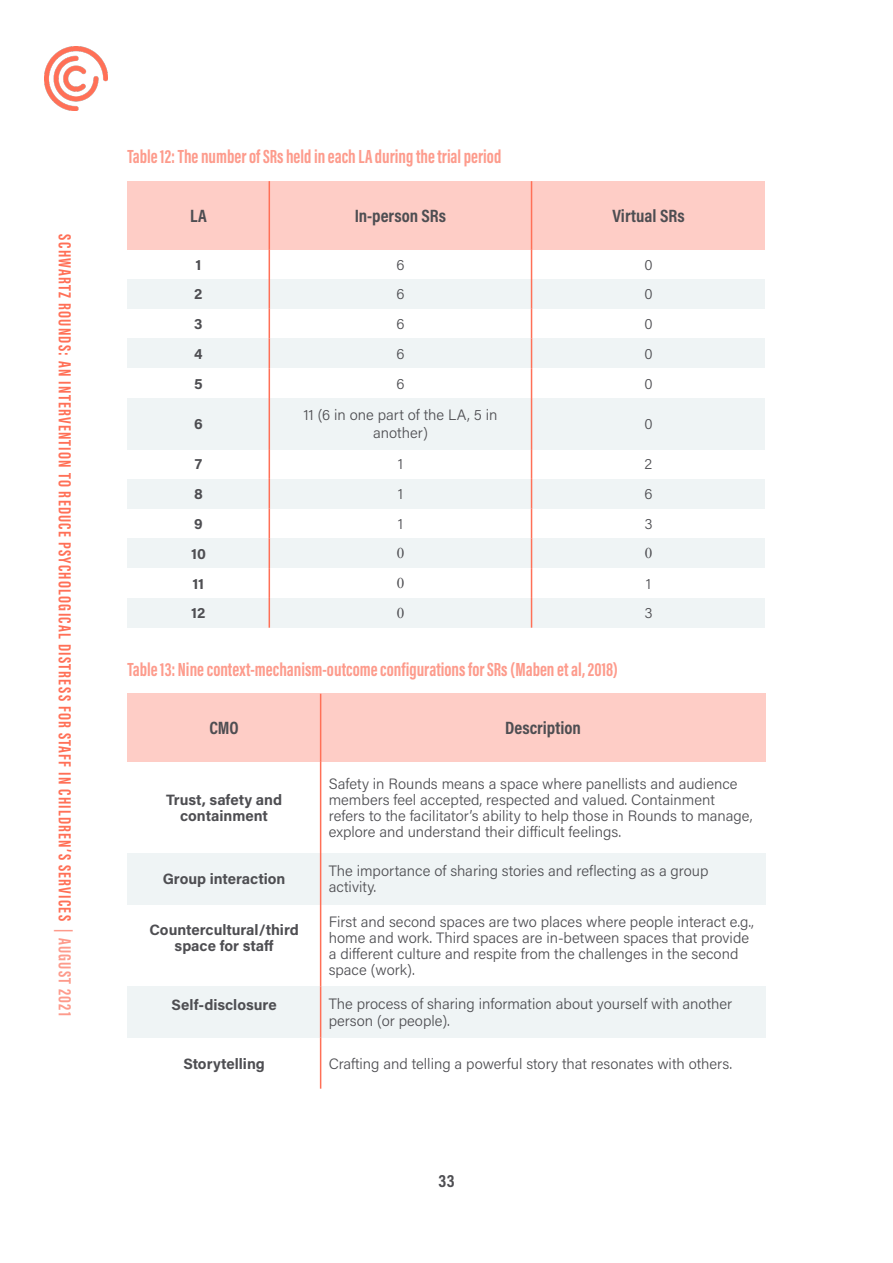
<style>
.page{position:relative;width:893px;height:1263px;background:#fff}
.page>*{position:absolute;margin:0;border:0;box-sizing:border-box;transform-origin:0 0}
.t1{font:700 19.5px "Acumin Pro Extra Cond";color:#fd9b8c}
.t2{font:700 18px "Acumin Pro Extra Cond";letter-spacing:.07em;color:#ff7057}
.t3{font:700 18px "Acumin Pro Cond";color:#4e4e52}
.t4{font:300 15px/16.2px "Acumin Pro";color:#4e4e52}
.t5{font:700 15px/16.2px "Acumin Pro";color:#4e4e52;text-align:center}
.t6{font:15px "Times New Roman";color:#4e4e52}
.s1{color:#fd9b8c}
</style>
<div class="page">
<img style="left:44px;top:47px;width:64px;height:64px">
<div style="left:531px;top:598px;width:234px;height:30px;background:#eff4f5"></div>
<div style="left:269px;top:598px;width:262px;height:30px;background:#eff4f5"></div>
<div style="left:128px;top:598px;width:141px;height:30px;background:#eff4f5"></div>
<div style="left:531px;top:538px;width:234px;height:30px;background:#eff4f5"></div>
<div style="left:269px;top:538px;width:262px;height:30px;background:#eff4f5"></div>
<div style="left:128px;top:538px;width:141px;height:30px;background:#eff4f5"></div>
<div style="left:531px;top:479px;width:234px;height:30px;background:#eff4f5"></div>
<div style="left:269px;top:479px;width:262px;height:30px;background:#eff4f5"></div>
<div style="left:128px;top:479px;width:141px;height:30px;background:#eff4f5"></div>
<div style="left:531px;top:398px;width:234px;height:51px;background:#eff4f5"></div>
<div style="left:269px;top:398px;width:262px;height:51px;background:#eff4f5"></div>
<div style="left:128px;top:398px;width:141px;height:51px;background:#eff4f5"></div>
<div style="left:531px;top:338px;width:234px;height:30px;background:#eff4f5"></div>
<div style="left:269px;top:338px;width:262px;height:30px;background:#eff4f5"></div>
<div style="left:128px;top:338px;width:141px;height:30px;background:#eff4f5"></div>
<div style="left:531px;top:279px;width:234px;height:30px;background:#eff4f5"></div>
<div style="left:269px;top:279px;width:262px;height:30px;background:#eff4f5"></div>
<div style="left:128px;top:279px;width:141px;height:30px;background:#eff4f5"></div>
<div style="left:128px;top:181px;width:141px;height:68px;background:#fecdc6"></div>
<div style="left:269px;top:181px;width:262px;height:68px;background:#fecdc6"></div>
<div style="left:531px;top:181px;width:234px;height:68px;background:#fecdc6"></div>
<hr style="left:269px;top:181px;width:1px;height:68px;background:#ff7057">
<hr style="left:531px;top:181px;width:1px;height:68px;background:#ff7057">
<hr style="left:269px;top:249px;width:1px;height:30px;background:#ff7057">
<hr style="left:531px;top:249px;width:1px;height:30px;background:#ff7057">
<hr style="left:269px;top:279px;width:1px;height:30px;background:#ff7057">
<hr style="left:531px;top:279px;width:1px;height:30px;background:#ff7057">
<svg style="left:269px;top:309px;width:1px;height:29px"></svg>
<svg style="left:531px;top:309px;width:1px;height:29px"></svg>
<hr style="left:269px;top:338px;width:1px;height:30px;background:#ff7057">
<hr style="left:531px;top:338px;width:1px;height:30px;background:#ff7057">
<hr style="left:269px;top:368px;width:1px;height:30px;background:#ff7057">
<hr style="left:531px;top:368px;width:1px;height:30px;background:#ff7057">
<hr style="left:269px;top:398px;width:1px;height:51px;background:#ff7057">
<hr style="left:531px;top:398px;width:1px;height:51px;background:#ff7057">
<hr style="left:269px;top:449px;width:1px;height:30px;background:#ff7057">
<hr style="left:531px;top:449px;width:1px;height:30px;background:#ff7057">
<hr style="left:269px;top:479px;width:1px;height:30px;background:#ff7057">
<hr style="left:531px;top:479px;width:1px;height:30px;background:#ff7057">
<svg style="left:269px;top:509px;width:1px;height:29px"></svg>
<svg style="left:531px;top:509px;width:1px;height:29px"></svg>
<hr style="left:269px;top:538px;width:1px;height:30px;background:#ff7057">
<hr style="left:531px;top:538px;width:1px;height:30px;background:#ff7057">
<hr style="left:269px;top:568px;width:1px;height:30px;background:#ff7057">
<hr style="left:531px;top:568px;width:1px;height:30px;background:#ff7057">
<hr style="left:269px;top:598px;width:1px;height:30px;background:#ff7057">
<hr style="left:531px;top:598px;width:1px;height:30px;background:#ff7057">
<div style="left:321px;top:986px;width:444px;height:52px;background:#eff4f5"></div>
<div style="left:128px;top:986px;width:193px;height:52px;background:#eff4f5"></div>
<div style="left:321px;top:853px;width:444px;height:51px;background:#eff4f5"></div>
<div style="left:128px;top:853px;width:193px;height:51px;background:#eff4f5"></div>
<div style="left:128px;top:694px;width:193px;height:68px;background:#fecdc6"></div>
<div style="left:321px;top:694px;width:444px;height:68px;background:#fecdc6"></div>
<hr style="left:320px;top:694px;width:1px;height:68px;background:#ff7057">
<hr style="left:320px;top:762px;width:1px;height:91px;background:#ff7057">
<hr style="left:320px;top:853px;width:1px;height:51px;background:#ff7057">
<hr style="left:320px;top:904px;width:1px;height:82px;background:#ff7057">
<hr style="left:320px;top:986px;width:1px;height:52px;background:#ff7057">
<hr style="left:320px;top:1038px;width:1px;height:51px;background:#ff7057">
<p class="t2" style="left:76px;top:234px;width:783px;rotate:90deg">SCHWARTZ ROUNDS: AN INTERVENTION TO REDUCE PSYCHOLOGICAL DISTRESS FOR STAFF IN CHILDREN’S SERVICES <span class="s1">| AUGUST 2021</span></p>
<p class="t1" style="left:128px;top:145px;width:375px">Table 12: The number of SRs held in each LA during the trial period</p>
<p class="t3" style="left:190px;top:204px;width:18px">LA</p>
<p class="t3" style="left:355px;top:204px;width:93px">In-person SRs</p>
<p class="t3" style="left:612px;top:204px;width:74px">Virtual SRs</p>
<p class="t5" style="left:195px;top:256px;width:7px">1</p>
<p class="t4" style="left:396px;top:256px;width:10px">6</p>
<p class="t4" style="left:644px;top:256px;width:10px">0</p>
<p class="t5" style="left:194px;top:285px;width:10px">2</p>
<p class="t4" style="left:396px;top:285px;width:10px">6</p>
<p class="t4" style="left:644px;top:285px;width:10px">0</p>
<p class="t5" style="left:194px;top:315px;width:10px">3</p>
<p class="t4" style="left:396px;top:315px;width:10px">6</p>
<p class="t4" style="left:644px;top:315px;width:10px">0</p>
<p class="t5" style="left:194px;top:345px;width:10px">4</p>
<p class="t4" style="left:396px;top:345px;width:10px">6</p>
<p class="t4" style="left:644px;top:345px;width:10px">0</p>
<p class="t5" style="left:194px;top:375px;width:10px">5</p>
<p class="t4" style="left:396px;top:375px;width:10px">6</p>
<p class="t4" style="left:644px;top:375px;width:10px">0</p>
<p class="t5" style="left:194px;top:415px;width:10px">6</p>
<p class="t4" style="left:303px;top:405px;width:195px;line-height:18px;text-align:center">11 (6 in one part of the LA, 5 in another)</p>
<p class="t4" style="left:644px;top:415px;width:10px">0</p>
<p class="t5" style="left:195px;top:455px;width:9px">7</p>
<p class="t4" style="left:398px;top:455px;width:7px">1</p>
<p class="t4" style="left:645px;top:455px;width:9px">2</p>
<p class="t5" style="left:194px;top:485px;width:10px">8</p>
<p class="t4" style="left:398px;top:485px;width:7px">1</p>
<p class="t4" style="left:644px;top:485px;width:10px">6</p>
<p class="t5" style="left:194px;top:515px;width:10px">9</p>
<p class="t4" style="left:398px;top:515px;width:7px">1</p>
<p class="t4" style="left:644px;top:515px;width:10px">3</p>
<p class="t5" style="left:191px;top:545px;width:16px">10</p>
<p class="t6" style="left:397px;top:543px;width:9px">0</p>
<p class="t6" style="left:645px;top:543px;width:9px">0</p>
<p class="t5" style="left:193px;top:574px;width:13px">11</p>
<p class="t6" style="left:397px;top:573px;width:9px">0</p>
<p class="t4" style="left:646px;top:575px;width:7px">1</p>
<p class="t5" style="left:191px;top:604px;width:16px">12</p>
<p class="t6" style="left:397px;top:603px;width:9px">0</p>
<p class="t4" style="left:644px;top:604px;width:10px">3</p>
<p class="t1" style="left:128px;top:657px;width:492px">Table 13: Nine context-mechanism-outcome configurations for SRs (Maben et al, 2018)</p>
<p class="t3" style="left:209px;top:716px;width:31px">CMO</p>
<p class="t5" style="left:166px;top:791px;width:118px">Trust, safety and containment</p>
<p class="t5" style="left:163px;top:870px;width:124px">Group interaction</p>
<p class="t5" style="left:149px;top:920px;width:151px">Countercultural/third space for staf</p>
<p class="t5" style="left:172px;top:995px;width:107px">Self-disclosure</p>
<p class="t5" style="left:183px;top:1055px;width:83px">Storytelling</p>
<p class="t3" style="left:505px;top:716px;width:77px">Description</p>
<p class="t4" style="left:329px;top:775px;width:425px">Safety in Rounds means a space where panellists and audience members feel accepted, respected and valued. Containment refers to the facilitator’s ability to help those in Rounds to manage, explore and understand their dificult feelings.</p>
<p class="t4" style="left:329px;top:862px;width:381px">The importance of sharing stories and reflecting as a group activity.</p>
<p class="t4" style="left:329px;top:912px;width:427px">First and second spaces are two places where people interact e.g., home and work. Third spaces are in-between spaces that provide a diferent culture and respite from the challenges in the second space (work).</p>
<p class="t4" style="left:329px;top:995px;width:405px">The process of sharing information about yourself with another person (or people).</p>
<p class="t4" style="left:329px;top:1055px;width:405px">Crafting and telling a powerful story that resonates with others.</p>
<p class="t3" style="left:438px;top:1169px;width:18px">33</p>
</div>
